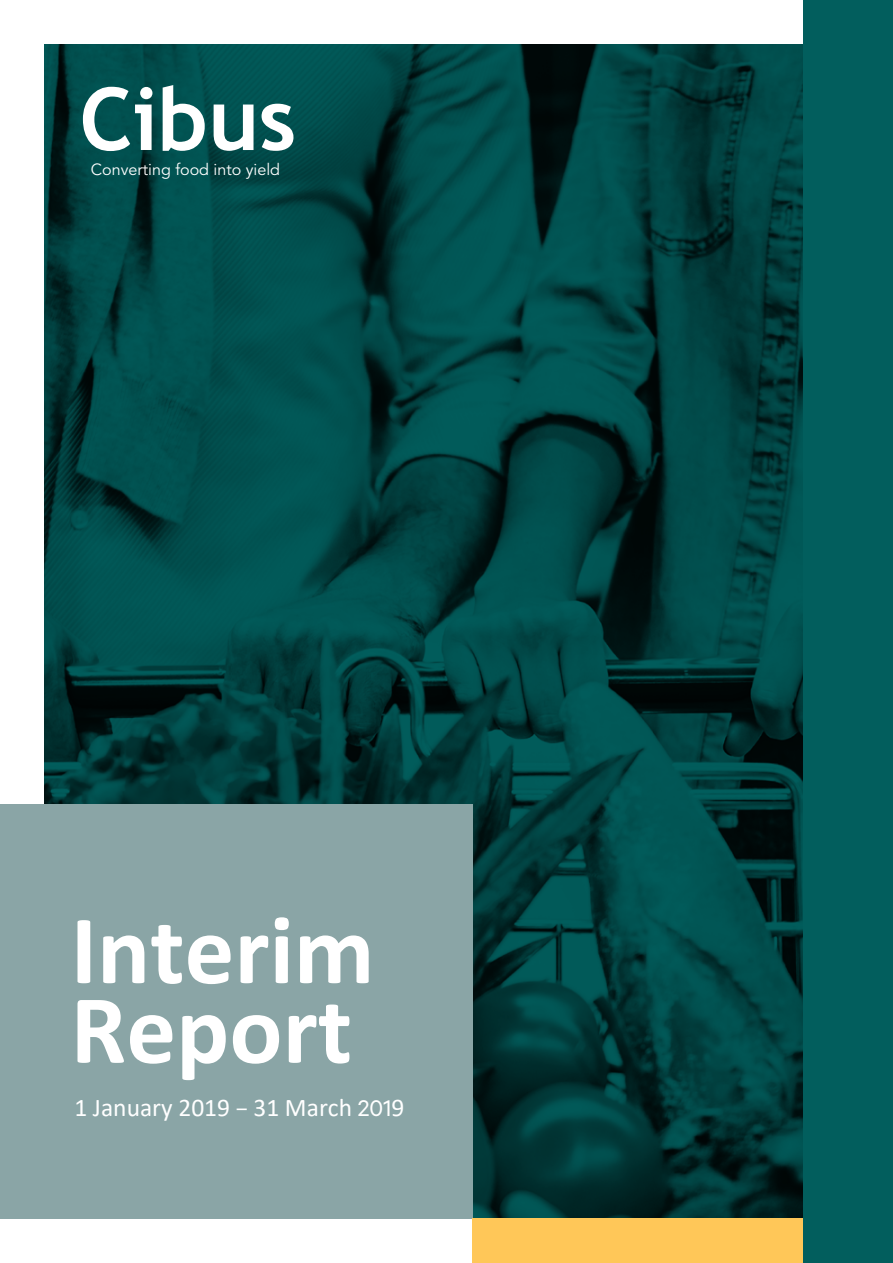
<style>
.page{position:relative;width:893px;height:1263px;background:#fff}
.page>*{position:absolute;margin:0;border:0;box-sizing:border-box;transform-origin:0 0}
.Kansi_H1{font:700 99px/79.7px "Calibri";color:#fff}
.Kansi_H2{font:25.5px "Calibri";color:#fff}
.t1{font:16.05px "Avenir LT Std";color:#fff}
.s1{font-family:"Calibre"}
</style>
<div class="page">
<img style="left:45px;top:45px;width:759px;height:1173px">
<div style="left:0;top:804px;width:472px;height:414px;background:#8aa5a6"></div>
<div style="left:472px;top:1218px;width:421px;height:45px;background:#ffc758"></div>
<svg style="left:83px;top:87px;width:69px;height:64px"></svg>
<svg style="left:163px;top:85px;width:42px;height:66px"></svg>
<svg style="left:214px;top:105px;width:39px;height:46px"></svg>
<svg style="left:262px;top:104px;width:31px;height:47px"></svg>
<div style="left:804px;top:0;width:89px;height:1263px;background:#025e5d"></div>
<p class="t1" style="left:91px;top:160px;width:191px">Converting food into yield</p>
<p class="Kansi_H1" style="left:71px;top:909px;width:305px">Interim<br>Report</p>
<p class="Kansi_H2" style="left:74px;top:1090px;width:331px">1 January 2019 <span class="s1">–</span> 31 March <span class="s1">201</span>9</p>
</div>
